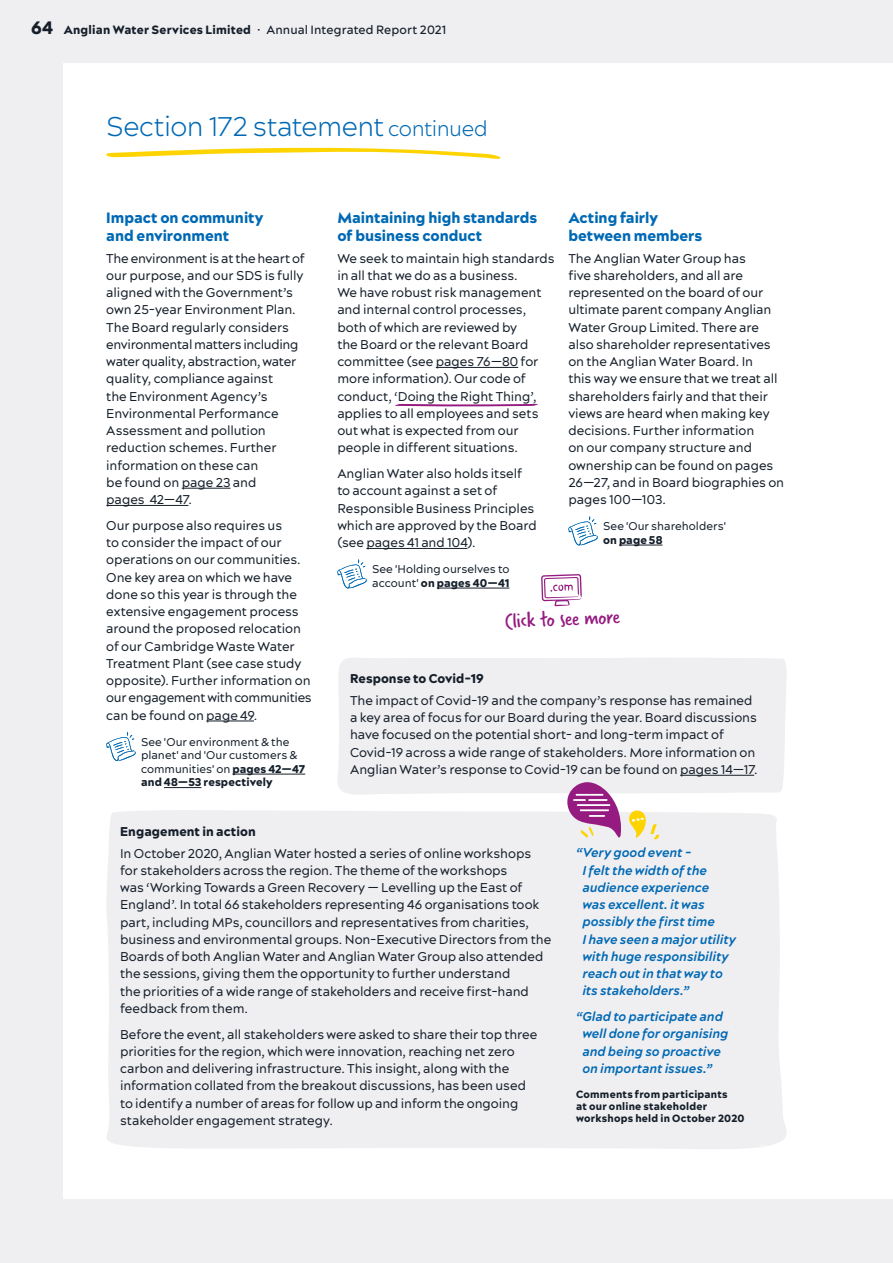
<style>
.page{position:relative;width:893px;height:1263px;background:#efeef1}
.page>*{position:absolute;margin:0;border:0;box-sizing:border-box;transform-origin:0 0}
.t1{font:300 27px "Acherus Grotesque";letter-spacing:-.025em;color:#0069b4}
.t2{font:22.5px "Verveine";color:#951b81}
.t3{font:900 15px/18px "Acherus Grotesque";color:#0069b4}
.t4{font:12.75px/17.2px "Acherus Grotesque";letter-spacing:-.01em;color:#151f2a}
.t5{font:italic 700 12.75px/17.2px "Acherus Grotesque";color:#0069b4}
.t6{font:900 12.75px "Acherus Grotesque";letter-spacing:.005em;color:#151f2a}
.t7{font:900 12px "Acherus Grotesque";letter-spacing:.015em;color:#151f2a}
.t8{font:11.25px/13.5px "Acherus Grotesque";color:#151f2a}
.t9{font:900 11.25px "Acherus Grotesque";letter-spacing:.01em;color:#151f2a}
.t10{font:900 10.5px/12px "Acherus Grotesque";letter-spacing:.02em;color:#151f2a}
.s1{font-size:18px}
.s2{font-weight:500}
.s3{font-size:21px}
.s4{font-weight:900}
</style>
<div class="page">
<div style="left:64px;top:64px;width:829px;height:1135px;background:#fff"></div>
<svg style="left:106px;top:147px;width:395px;height:12px"></svg>
<div style="left:106px;top:810px;width:681px;height:339px;background:#efeef1"></div>
<div style="left:338px;top:658px;width:449px;height:137px;background:#efeef1"></div>
<hr style="left:680px;top:775px;width:74px;height:1px;background:#151f2a">
<hr style="left:182px;top:488px;width:49px;height:1px;background:#151f2a">
<hr style="left:106px;top:505px;width:82px;height:1px;background:#151f2a">
<hr style="left:206px;top:721px;width:48px;height:1px;background:#151f2a">
<hr style="left:232px;top:774px;width:73px;height:1px;background:#151f2a">
<hr style="left:164px;top:787px;width:37px;height:1px;background:#151f2a">
<svg style="left:106px;top:732px;width:30px;height:29px"></svg>
<hr style="left:436px;top:367px;width:82px;height:1px;background:#151f2a">
<hr style="left:366px;top:548px;width:101px;height:1px;background:#151f2a">
<hr style="left:437px;top:588px;width:72px;height:1px;background:#151f2a">
<svg style="left:337px;top:559px;width:30px;height:30px"></svg>
<hr style="left:619px;top:545px;width:43px;height:1px;background:#151f2a">
<svg style="left:568px;top:516px;width:30px;height:30px"></svg>
<svg style="left:628px;top:810px;width:32px;height:29px"></svg>
<svg style="left:566px;top:782px;width:55px;height:56px;background:#c384b6"></svg>
<svg style="left:395px;top:404px;width:143px;height:3px"></svg>
<svg style="left:541px;top:574px;width:41px;height:32px"></svg>
<p class="t7" style="left:31px;top:22px;width:416px"><span class="s1">64</span> Anglian Water Services Limited <span class="s2">· Annual Integrated Report 2021</span></p>
<h1 class="t1" style="left:106px;top:109px;width:383px">Section 172 statement <span class="s3">continued</span></h1>
<p class="t3" style="left:106px;top:208px;width:159px">Impact on community and environment</p>
<p class="t4" style="left:106px;top:249px;width:200px">The environment is at the heart of our purpose, and our SDS is fully aligned with the Government’s own 25-year Environment Plan.<br>The Board regularly considers environmental matters including water quality, abstraction, water quality, compliance against<br>the Environment Agency’s<br>Environmental Performance<br>Assessment and pollution reduction schemes. Further information on these can<br>be found on page 23 and<br>pages 42—47.</p>
<p class="t4" style="left:106px;top:516px;width:207px">Our purpose also requires us<br>to consider the impact of our operations on our communities.<br>One key area on which we have done so this year is through the extensive engagement process around the proposed relocation of our Cambridge Waste Water<br>Treatment Plant (see case study opposite). Further information on our engagement with communities can be found on page 49.</p>
<p class="t8" style="left:141px;top:735px;width:166px">See 'Our environment &amp; the planet' and 'Our customers &amp; communities' on <span class="s4">pages 42—47 and 48—53 respectively</span></p>
<p class="t3" style="left:337px;top:208px;width:201px">Maintaining high standards of business conduct</p>
<p class="t4" style="left:337px;top:249px;width:219px">We seek to maintain high standards in all that we do as a business.<br>We have robust risk management and internal control processes, both of which are reviewed by<br>the Board or the relevant Board committee (see pages 76—80 for more information). Our code of conduct, ‘Doing the Right Thing’, applies to all employees and sets out what is expected from our people in different situations.</p>
<p class="t4" style="left:337px;top:465px;width:201px">Anglian Water also holds itself to account against a set of<br>Responsible Business Principles which are approved by the Board (see pages 41 and 104).</p>
<p class="t8" style="left:372px;top:562px;width:139px">See 'Holding ourselves to account' <span class="s4">on pages 40—41</span></p>
<p class="t3" style="left:568px;top:208px;width:135px">Acting fairly between members</p>
<p class="t4" style="left:568px;top:249px;width:217px">The Anglian Water Group has<br>five shareholders, and all are represented on the board of our ultimate parent company Anglian<br>Water Group Limited. There are also shareholder representatives on the Anglian Water Board. In<br>this way we ensure that we treat all shareholders fairly and that their views are heard when making key decisions. Further information<br>on our company structure and ownership can be found on pages<br>26—27, and in Board biographies on pages 100—103.</p>
<p class="t8" style="left:603px;top:519px;width:124px">See 'Our shareholders'</p>
<p class="t9" style="left:603px;top:533px;width:61px">on page 58</p>
<h2 class="t2" style="left:504px;top:605px;width:116px;rotate:-2deg">Click to see more</h2>
<p class="t6" style="left:350px;top:671px;width:135px">Response to Covid-19</p>
<p class="t4" style="left:350px;top:691px;width:409px">The impact of Covid-19 and the company’s response has remained a key area of focus for our Board during the year. Board discussions have focused on the potential short- and long-term impact of Covid-19 across a wide range of stakeholders. More information on Anglian Water’s response to Covid-19 can be found on pages 14—17.</p>
<p class="t6" style="left:120px;top:823px;width:137px">Engagement in action</p>
<p class="t4" style="left:120px;top:844px;width:433px">In October 2020, Anglian Water hosted a series of online workshops for stakeholders across the region. The theme of the workshops<br>was ‘Working Towards a Green Recovery — Levelling up the East of England’. In total 66 stakeholders representing 46 organisations took part, including MPs, councillors and representatives from charities, business and environmental groups. Non-Executive Directors from the Boards of both Anglian Water and Anglian Water Group also attended the sessions, giving them the opportunity to further understand<br>the priorities of a wide range of stakeholders and receive first-hand feedback from them.</p>
<p class="t4" style="left:120px;top:1025px;width:419px">Before the event, all stakeholders were asked to share their top three priorities for the region, which were innovation, reaching net zero carbon and delivering infrastructure. This insight, along with the information collated from the breakout discussions, has been used to identify a number of areas for follow up and inform the ongoing stakeholder engagement strategy.</p>
<p class="t5" style="left:583px;top:844px;width:155px;text-indent:-7px">“Very good event -<br>I felt the width of the audience experience<br>was excellent. it was possibly the first time<br>I have seen a major utility with huge responsibility reach out in that way to its stakeholders.”</p>
<p class="t5" style="left:583px;top:1007px;width:148px;text-indent:-7px">“Glad to participate and well done for organising and being so proactive on important issues.”</p>
<p class="t10" style="left:576px;top:1088px;width:170px">Comments from participants<br>at our online stakeholder workshops held in October 2020</p>
</div>
